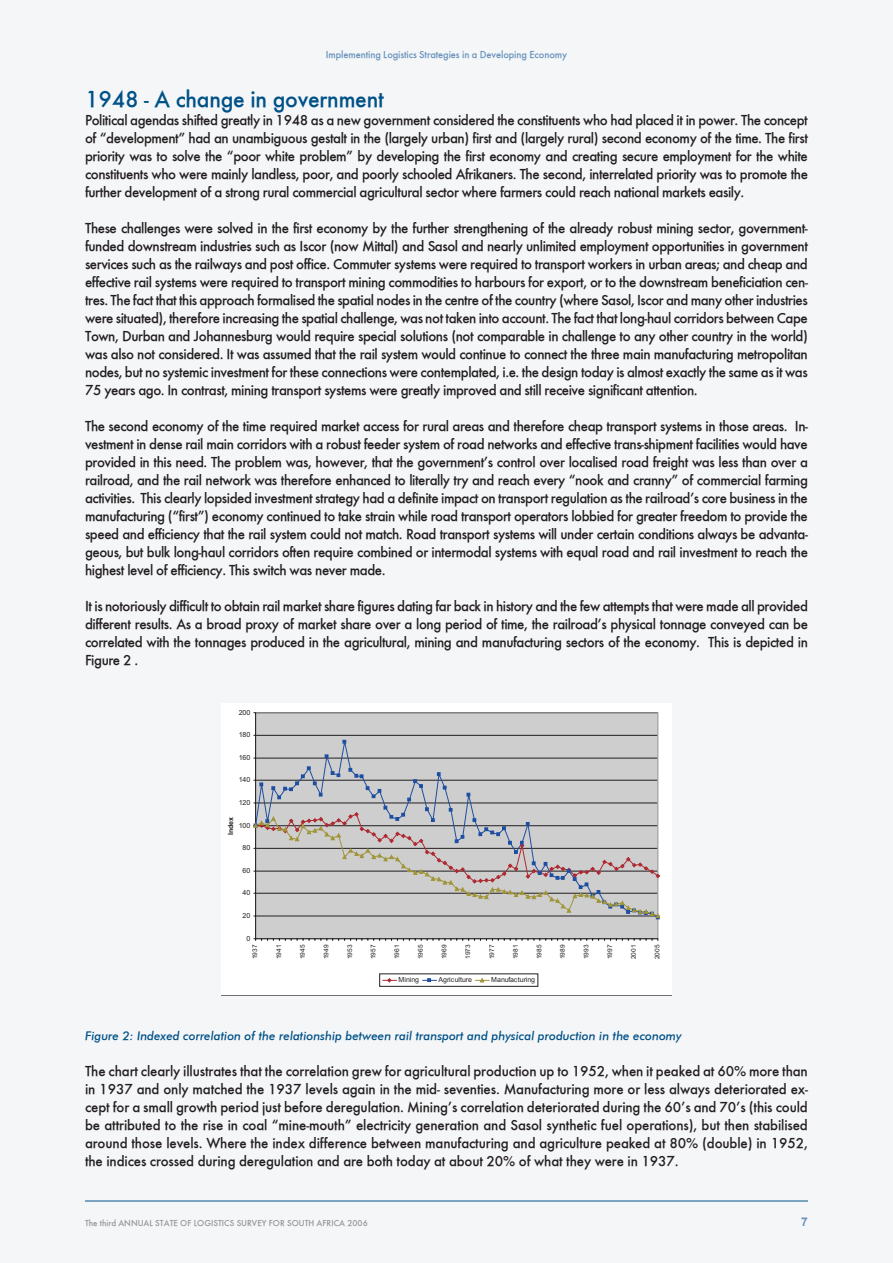
<style>
.page{position:relative;width:893px;height:1263px;background:#f5f6f8}
.page>*{position:absolute;margin:0;border:0;box-sizing:border-box;transform-origin:0 0}
.t1{font:500 24px "Futura Mac";letter-spacing:-.01em;color:#005187}
.t2{font:500 15px/18px "Futura Mac";letter-spacing:-.03em;color:#231f20;text-align:justify}
.t3{font:italic 500 12px "Futura";color:#005187}
.t4{font:700 12px "Arial";color:#6892bb}
.t5{font:500 10.5px "Futura Mac";letter-spacing:-.01em;color:#6892bb}
.t6{font:500 9px "Futura Mac";color:#939598}
.t7{font:7.05px "Arial";color:#231f20}
.t8{font:7.05px "Arial";letter-spacing:-.02em;color:#231f20}
.t9{font:700 7.05px "Arial";letter-spacing:.01em;color:#231f20}
.t10{font:6.45px "Arial";letter-spacing:.025em;color:#231f20}
</style>
<div class="page">
<hr style="left:85px;top:1200px;width:723px;height:1px;background:#005187">
<svg style="left:222px;top:712px;width:449px;height:284px"></svg>
<p class="t5" style="left:326px;top:48px;width:243px">Implementing Logistics Strategies in a Developing Economy</p>
<h1 class="t1" style="left:85px;top:85px;width:300px">1948 - A change in government</h1>
<p class="t2" style="left:85px;top:111px;width:724px">Political agendas shifted greatly in 1948 as a new government considered the constituents who had placed it in power. The concept of “development” had an unambiguous gestalt in the (largely urban) first and (largely rural) second economy of the time. The first priority was to solve the “poor white problem” by developing the first economy and creating secure employment for the white constituents who were mainly landless, poor, and poorly schooled Afrikaners. The second, interrelated priority was to promote the further development of a strong rural commercial agricultural sector where farmers could reach national markets easily.</p>
<p class="t2" style="left:85px;top:219px;width:724px">These challenges were solved in the first economy by the further strengthening of the already robust mining sector, government&shy;funded downstream industries such as Iscor (now Mittal) and Sasol and nearly unlimited employment opportunities in government services such as the railways and post office. Commuter systems were required to transport workers in urban areas; and cheap and effective rail systems were required to transport mining commodities to harbours for export, or to the downstream beneficiation cen&shy;tres. The fact that this approach formalised the spatial nodes in the centre of the country (where Sasol, Iscor and many other industries were situated), therefore increasing the spatial challenge, was not taken into account. The fact that long-haul corridors between Cape Town, Durban and Johannesburg would require special solutions (not comparable in challenge to any other country in the world) was also not considered. It was assumed that the rail system would continue to connect the three main manufacturing metropolitan nodes, but no systemic investment for these connections were contemplated, i.e. the design today is almost exactly the same as it was 75 years ago. In contrast, mining transport systems were greatly improved and still receive significant attention.</p>
<p class="t2" style="left:85px;top:417px;width:724px">The second economy of the time required market access for rural areas and therefore cheap transport systems in those areas. In&shy;vestment in dense rail main corridors with a robust feeder system of road networks and effective trans-shipment facilities would have provided in this need. The problem was, however, that the government’s control over localised road freight was less than over a railroad, and the rail network was therefore enhanced to literally try and reach every “nook and cranny” of commercial farming activities. This clearly lopsided investment strategy had a definite impact on transport regulation as the railroad’s core business in the manufacturing (“first”) economy continued to take strain while road transport operators lobbied for greater freedom to provide the speed and efficiency that the rail system could not match. Road transport systems will under certain conditions always be advanta&shy;geous, but bulk long-haul corridors often require combined or intermodal systems with equal road and rail investment to reach the highest level of efficiency. This switch was never made.</p>
<p class="t2" style="left:85px;top:597px;width:724px">It is notoriously difficult to obtain rail market share figures dating far back in history and the few attempts that were made all provided different results. As a broad proxy of market share over a long period of time, the railroad’s physical tonnage conveyed can be correlated with the tonnages produced in the agricultural, mining and manufacturing sectors of the economy. This is depicted in Figure 2 .</p>
<p class="t7" style="left:239px;top:708px;width:13px">200</p>
<p class="t7" style="left:239px;top:731px;width:13px">180</p>
<p class="t7" style="left:239px;top:754px;width:13px">160</p>
<p class="t7" style="left:239px;top:776px;width:13px">140</p>
<p class="t7" style="left:239px;top:798px;width:13px">120</p>
<p class="t9" style="left:226px;top:835px;width:20px;rotate:-90deg">Index</p>
<p class="t7" style="left:239px;top:821px;width:13px">100</p>
<p class="t7" style="left:243px;top:844px;width:9px">80</p>
<p class="t7" style="left:243px;top:867px;width:9px">60</p>
<p class="t7" style="left:243px;top:889px;width:9px">40</p>
<p class="t7" style="left:243px;top:911px;width:9px">20</p>
<p class="t7" style="left:247px;top:934px;width:5px">0</p>
<p class="t10" style="left:251px;top:959px;width:16px;rotate:-90deg">1937</p>
<p class="t10" style="left:275px;top:959px;width:16px;rotate:-90deg">1941</p>
<p class="t10" style="left:299px;top:959px;width:16px;rotate:-90deg">1945</p>
<p class="t10" style="left:323px;top:959px;width:16px;rotate:-90deg">1949</p>
<p class="t10" style="left:346px;top:959px;width:17px;rotate:-90deg">1953</p>
<p class="t10" style="left:369px;top:959px;width:16px;rotate:-90deg">1957</p>
<p class="t10" style="left:393px;top:959px;width:16px;rotate:-90deg">1961</p>
<p class="t10" style="left:417px;top:959px;width:16px;rotate:-90deg">1965</p>
<p class="t10" style="left:441px;top:959px;width:16px;rotate:-90deg">1969</p>
<p class="t10" style="left:464px;top:959px;width:17px;rotate:-90deg">1973</p>
<p class="t10" style="left:488px;top:959px;width:17px;rotate:-90deg">1977</p>
<p class="t10" style="left:512px;top:959px;width:16px;rotate:-90deg">1981</p>
<p class="t10" style="left:536px;top:959px;width:16px;rotate:-90deg">1985</p>
<p class="t10" style="left:559px;top:959px;width:16px;rotate:-90deg">1989</p>
<p class="t10" style="left:582px;top:959px;width:16px;rotate:-90deg">1993</p>
<p class="t10" style="left:606px;top:959px;width:17px;rotate:-90deg">1997</p>
<p class="t10" style="left:630px;top:959px;width:17px;rotate:-90deg">2001</p>
<p class="t10" style="left:654px;top:959px;width:16px;rotate:-90deg">2005</p>
<p class="t7" style="left:398px;top:975px;width:22px">Mining</p>
<p class="t7" style="left:438px;top:975px;width:35px">Agriculture</p>
<p class="t8" style="left:491px;top:975px;width:45px">Manufacturing</p>
<p class="t3" style="left:85px;top:1028px;width:598px">Figure 2: Indexed correlation of the relationship between rail transport and physical production in the economy</p>
<p class="t2" style="left:85px;top:1061px;width:724px">The chart clearly illustrates that the correlation grew for agricultural production up to 1952, when it peaked at 60% more than in 1937 and only matched the 1937 levels again in the mid- seventies. Manufacturing more or less always deteriorated ex&shy;cept for a small growth period just before deregulation. Mining’s correlation deteriorated during the 60’s and 70’s (this could be attributed to the rise in coal “mine-mouth” electricity generation and Sasol synthetic fuel operations), but then stabilised around those levels. Where the index difference between manufacturing and agriculture peaked at 80% (double) in 1952, the indices crossed during deregulation and are both today at about 20% of what they were in 1937.</p>
<p class="t6" style="left:85px;top:1218px;width:284px">The third ANNUAL STATE OF LOGISTICS SURVEY FOR SOUTH AFRICA 2006</p>
<p class="t4" style="left:801px;top:1214px;width:8px">7</p>
</div>
